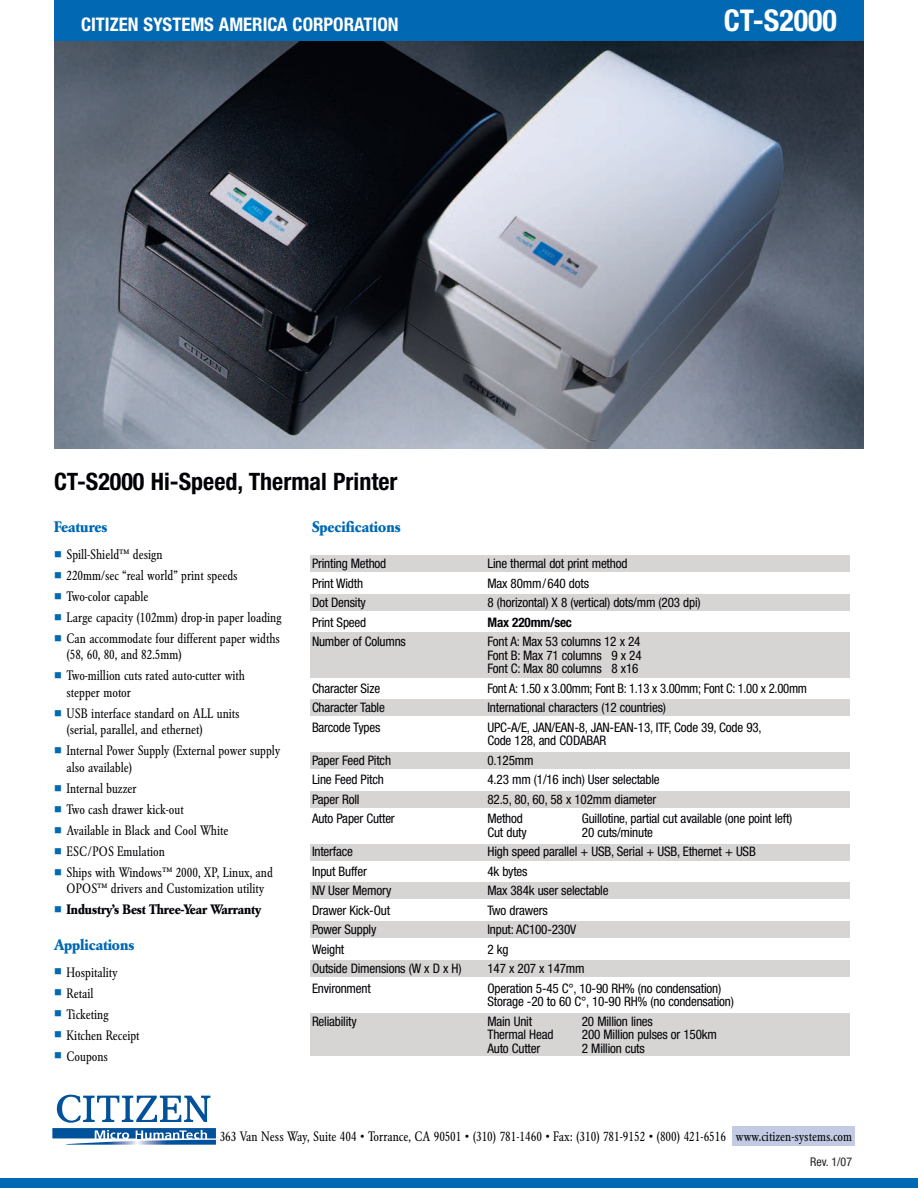
<style>
.page{position:relative;width:918px;height:1188px;background:#fff}
.page>*{position:absolute;margin:0;border:0;box-sizing:border-box;transform-origin:0 0}
.t1{font:700 condensed 30px "Helvetica Neue";color:#fff}
.t2{font:700 condensed 24px "Helvetica Neue";color:#020105}
.t3{font:700 condensed 18.75px "Helvetica Neue";color:#fff}
.t4{font:700 15px "Garamond BE";color:#0168b3}
.t5{font:condensed 13.5px/16.5px "Garamond BE";letter-spacing:-.005em;color:#020105}
.t6{font:700 13.5px "Garamond BE";letter-spacing:-.005em;color:#020105;scale:.95 1}
.t7{font:condensed 13.2px/13.5px "Helvetica Neue";letter-spacing:-.015em;color:#020105}
.t8{font:700 condensed 13.2px "Helvetica Neue";letter-spacing:-.015em;color:#020105}
.t9{font:condensed 12px "Helvetica Neue";color:#231f20}
.s1{color:#0168b3}
</style>
<div class="page">
<div style="left:310px;top:555px;width:540px;height:16px;background:#d6d5d4"></div>
<div style="left:310px;top:700px;width:540px;height:16px;background:#d6d5d4"></div>
<div style="left:310px;top:752px;width:540px;height:17px;background:#d6d5d4"></div>
<div style="left:310px;top:791px;width:540px;height:17px;background:#d6d5d4"></div>
<div style="left:310px;top:844px;width:540px;height:16px;background:#d6d5d4"></div>
<div style="left:310px;top:882px;width:540px;height:16px;background:#d6d5d4"></div>
<div style="left:310px;top:595px;width:540px;height:16px;background:#d6d5d4"></div>
<div style="left:310px;top:632px;width:540px;height:46px;background:#d6d5d4"></div>
<div style="left:310px;top:922px;width:540px;height:16px;background:#d6d5d4"></div>
<div style="left:310px;top:961px;width:540px;height:16px;background:#d6d5d4"></div>
<div style="left:310px;top:1014px;width:540px;height:42px;background:#d6d5d4"></div>
<img style="left:54px;top:41px;width:810px;height:407px">
<div style="left:0;top:1178px;width:918px;height:10px;background:#0168b3"></div>
<div style="left:54px;top:0;width:810px;height:41px;background:#0168b3"></div>
<div style="left:733px;top:1127px;width:122px;height:19px;background:#c3cbe4"></div>
<svg style="left:52px;top:1095px;width:164px;height:50px"></svg>
<h3 class="t3" style="left:81px;top:18px;width:319px">CITIZEN SYSTEMS AMERICA CORPORATION</h3>
<h1 class="t1" style="left:724px;top:10px;width:115px">CT-S2000</h1>
<h2 class="t2" style="left:54px;top:473px;width:345px">CT-S2000 Hi-Speed, Thermal Printer</h2>
<p class="t4" style="left:54px;top:520px;width:55px">Features</p>
<p class="t5" style="left:54px;top:547px;width:110px"><span class="s1">■</span> Spill-Shield™ design</p>
<p class="t5" style="left:54px;top:568px;width:185px"><span class="s1">■</span> 220mm/sec “real world” print speeds</p>
<p class="t5" style="left:54px;top:589px;width:96px"><span class="s1">■</span> Two-color capable</p>
<p class="t5" style="left:54px;top:610px;width:229px"><span class="s1">■</span> Large capacity (102mm) drop-in paper loading</p>
<p class="t5" style="left:66px;top:631px;width:215px;text-indent:-12px"><span class="s1">■</span> Can accommodate four different paper widths (58, 60, 80, and 82.5mm)</p>
<p class="t5" style="left:66px;top:668px;width:180px;text-indent:-12px"><span class="s1">■</span> Two-million cuts rated auto-cutter with stepper motor</p>
<p class="t5" style="left:66px;top:706px;width:175px;text-indent:-12px"><span class="s1">■</span> USB interface standard on ALL units (serial, parallel, and ethernet)</p>
<p class="t5" style="left:66px;top:743px;width:215px;text-indent:-12px"><span class="s1">■</span> Internal Power Supply (External power supply also available)</p>
<p class="t5" style="left:54px;top:781px;width:84px"><span class="s1">■</span> Internal buzzer</p>
<p class="t5" style="left:54px;top:802px;width:131px"><span class="s1">■</span> Two cash drawer kick-out</p>
<p class="t5" style="left:54px;top:823px;width:176px"><span class="s1">■</span> Available in Black and Cool White</p>
<p class="t5" style="left:54px;top:844px;width:112px"><span class="s1">■</span> ESC/POS Emulation</p>
<p class="t5" style="left:54px;top:865px;width:220px;text-align:center"><span class="s1">■</span> Ships with Windows™ 2000, XP, Linux, and<br>OPOS™ drivers and Customization utility</p>
<p class="t6" style="left:54px;top:904px;width:220px"><span class="s1">■</span> Industry’s Best Three-Year Warranty</p>
<p class="t4" style="left:54px;top:938px;width:82px">Applications</p>
<p class="t5" style="left:54px;top:965px;width:65px"><span class="s1">■</span> Hospitality</p>
<p class="t5" style="left:54px;top:986px;width:41px"><span class="s1">■</span> Retail</p>
<p class="t5" style="left:54px;top:1007px;width:56px"><span class="s1">■</span> Ticketing</p>
<p class="t5" style="left:54px;top:1028px;width:87px"><span class="s1">■</span> Kitchen Receipt</p>
<p class="t5" style="left:54px;top:1049px;width:56px"><span class="s1">■</span> Coupons</p>
<p class="t4" style="left:312px;top:520px;width:90px">Specifications</p>
<p class="t7" style="left:312px;top:558px;width:76px">Printing Method</p>
<p class="t7" style="left:487px;top:558px;width:142px">Line thermal dot print method</p>
<p class="t7" style="left:312px;top:578px;width:53px">Print Width</p>
<p class="t7" style="left:487px;top:578px;width:103px">Max 80mm/640 dots</p>
<p class="t7" style="left:312px;top:597px;width:55px">Dot Density</p>
<p class="t7" style="left:487px;top:597px;width:215px">8 (horizontal) X 8 (vertical) dots/mm (203 dpi)</p>
<p class="t7" style="left:312px;top:617px;width:56px">Print Speed</p>
<p class="t8" style="left:487px;top:618px;width:86px">Max 220mm/sec</p>
<p class="t7" style="left:312px;top:636px;width:95px">Number of Columns</p>
<p class="t7" style="left:487px;top:636px;width:156px;text-align:justify">Font A: Max 53 columns 12 x 24<br>Font B: Max 71 columns 9 x 24<br>Font C: Max 80 columns 8 x16</p>
<p class="t7" style="left:312px;top:683px;width:70px">Character Size</p>
<p class="t7" style="left:487px;top:683px;width:321px">Font A: 1.50 x 3.00mm; Font B: 1.13 x 3.00mm; Font C: 1.00 x 2.00mm</p>
<p class="t7" style="left:312px;top:702px;width:74px">Character Table</p>
<p class="t7" style="left:487px;top:702px;width:180px">International characters (12 countries)</p>
<p class="t7" style="left:312px;top:722px;width:70px">Barcode Types</p>
<p class="t7" style="left:487px;top:722px;width:276px">UPC-A/E, JAN/EAN-8, JAN-EAN-13, ITF, Code 39, Code 93,<br>Code 128, and CODABAR</p>
<p class="t7" style="left:312px;top:755px;width:81px">Paper Feed Pitch</p>
<p class="t7" style="left:487px;top:755px;width:48px">0.125mm</p>
<p class="t7" style="left:312px;top:774px;width:73px">Line Feed Pitch</p>
<p class="t7" style="left:487px;top:774px;width:174px">4.23 mm (1/16 inch) User selectable</p>
<p class="t7" style="left:312px;top:794px;width:49px">Paper Roll</p>
<p class="t7" style="left:487px;top:794px;width:170px">82.5, 80, 60, 58 x 102mm diameter</p>
<p class="t7" style="left:312px;top:813px;width:84px">Auto Paper Cutter</p>
<p class="t7" style="left:487px;top:813px;width:37px">Method</p>
<p class="t7" style="left:582px;top:813px;width:212px">Guillotine, partial cut available (one point left)</p>
<p class="t7" style="left:487px;top:827px;width:41px">Cut duty</p>
<p class="t7" style="left:582px;top:827px;width:73px">20 cuts/minute</p>
<p class="t7" style="left:312px;top:846px;width:42px">Interface</p>
<p class="t7" style="left:487px;top:846px;width:270px">High speed parallel + USB, Serial + USB, Ethernet + USB</p>
<p class="t7" style="left:312px;top:866px;width:57px">Input Buffer</p>
<p class="t7" style="left:487px;top:866px;width:42px">4k bytes</p>
<p class="t7" style="left:312px;top:885px;width:81px">NV User Memory</p>
<p class="t7" style="left:487px;top:885px;width:123px">Max 384k user selectable</p>
<p class="t7" style="left:312px;top:905px;width:80px">Drawer Kick-Out</p>
<p class="t7" style="left:487px;top:905px;width:62px">Two drawers</p>
<p class="t7" style="left:312px;top:924px;width:66px">Power Supply</p>
<p class="t7" style="left:487px;top:924px;width:90px">Input: AC100-230V</p>
<p class="t7" style="left:312px;top:944px;width:34px">Weight</p>
<p class="t7" style="left:487px;top:944px;width:23px">2 kg</p>
<p class="t7" style="left:312px;top:963px;width:151px">Outside Dimensions (W x D x H)</p>
<p class="t7" style="left:487px;top:963px;width:99px">147 x 207 x 147mm</p>
<p class="t7" style="left:312px;top:983px;width:60px">Environment</p>
<p class="t7" style="left:487px;top:983px;width:248px">Operation 5-45 C°, 10-90 RH% (no condensation)<br>Storage -20 to 60 C°, 10-90 RH% (no condensation)</p>
<p class="t7" style="left:312px;top:1016px;width:46px">Reliability</p>
<p class="t7" style="left:487px;top:1016px;width:46px">Main Unit</p>
<p class="t7" style="left:582px;top:1016px;width:73px">20 Million lines</p>
<p class="t7" style="left:487px;top:1029px;width:67px">Thermal Head</p>
<p class="t7" style="left:582px;top:1029px;width:137px">200 Million pulses or 150km</p>
<p class="t7" style="left:487px;top:1043px;width:54px">Auto Cutter</p>
<p class="t7" style="left:582px;top:1043px;width:64px">2 Million cuts</p>
<p class="t5" style="left:220px;top:1129px;width:634px">363 Van Ness Way, Suite 404 • Torrance, CA 90501 • (310) 781-1460 • Fax: (310) 781-9152 • (800) 421-6516 www.citizen-systems.com</p>
<p class="t9" style="left:810px;top:1158px;width:43px">Rev. 1/07</p>
</div>
